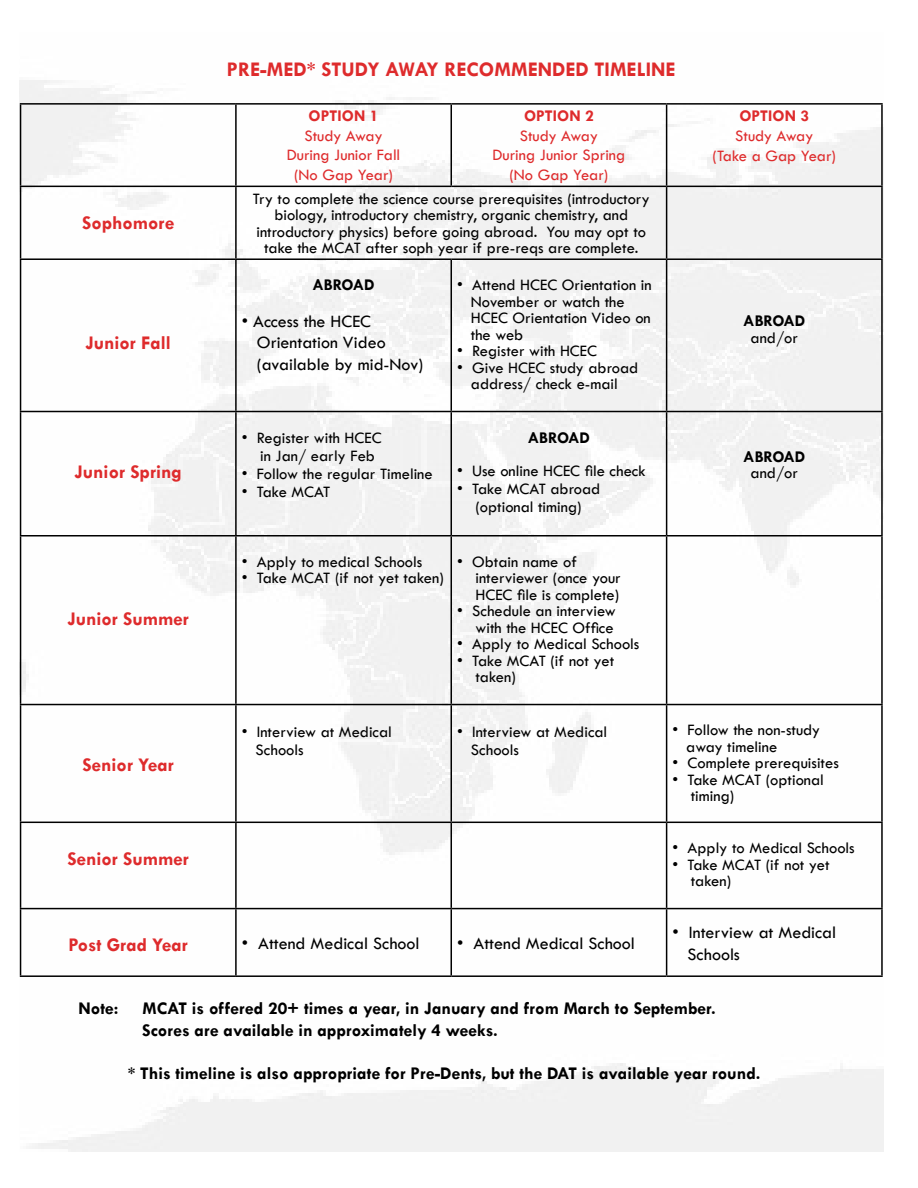
<style>
.page{position:relative;width:918px;height:1188px;background:#fff}
.page>*{position:absolute;margin:0;border:0;box-sizing:border-box;transform-origin:0 0}
.t1{font:700 21px "Tw Cen";color:#de2b2c}
.t2{font:700 19.5px "Tw Cen";color:#de2b2c}
.t3{font:700 18px/21.6px "Tw Cen";color:#000}
.t4{font:18px/21.6px "Tw Cen";color:#000}
.t5{font:16.5px/16.5px "Tw Cen";color:#000}
.t6{font:16.5px/19.5px "Tw Cen";color:#de2b2c;text-align:center}
.t7{font:700 16.5px "Tw Cen";color:#000}
.t8{font:700 16.5px "Tw Cen";color:#de2b2c}
</style>
<div class="page">
<img style="left:20px;top:80px;width:863px;height:1072px">
<hr style="left:20px;top:103px;width:216px;height:2px;background:#000">
<hr style="left:20px;top:105px;width:1px;height:81px;background:#000">
<hr style="left:236px;top:103px;width:215px;height:2px;background:#000">
<hr style="left:235px;top:105px;width:2px;height:81px;background:#000">
<hr style="left:451px;top:103px;width:216px;height:2px;background:#000">
<hr style="left:451px;top:105px;width:1px;height:81px;background:#000">
<hr style="left:667px;top:103px;width:216px;height:2px;background:#000">
<hr style="left:666px;top:105px;width:1px;height:81px;background:#000">
<hr style="left:881px;top:105px;width:2px;height:81px;background:#000">
<hr style="left:20px;top:186px;width:216px;height:1px;background:#000">
<hr style="left:20px;top:187px;width:1px;height:71px;background:#000">
<hr style="left:236px;top:186px;width:215px;height:1px;background:#000">
<hr style="left:235px;top:187px;width:2px;height:71px;background:#000">
<hr style="left:451px;top:186px;width:216px;height:1px;background:#000">
<hr style="left:667px;top:186px;width:216px;height:1px;background:#000">
<hr style="left:666px;top:187px;width:1px;height:71px;background:#000">
<hr style="left:881px;top:187px;width:2px;height:71px;background:#000">
<hr style="left:20px;top:258px;width:216px;height:2px;background:#000">
<hr style="left:20px;top:260px;width:1px;height:151px;background:#000">
<hr style="left:236px;top:258px;width:215px;height:2px;background:#000">
<hr style="left:235px;top:260px;width:2px;height:151px;background:#000">
<hr style="left:451px;top:258px;width:216px;height:2px;background:#000">
<hr style="left:451px;top:260px;width:1px;height:151px;background:#000">
<hr style="left:667px;top:258px;width:216px;height:2px;background:#000">
<hr style="left:666px;top:260px;width:1px;height:151px;background:#000">
<hr style="left:881px;top:260px;width:2px;height:151px;background:#000">
<hr style="left:20px;top:411px;width:216px;height:1px;background:#000">
<hr style="left:20px;top:412px;width:1px;height:123px;background:#000">
<hr style="left:236px;top:411px;width:215px;height:1px;background:#000">
<hr style="left:235px;top:412px;width:2px;height:123px;background:#000">
<hr style="left:451px;top:411px;width:216px;height:1px;background:#000">
<hr style="left:451px;top:412px;width:1px;height:123px;background:#000">
<hr style="left:667px;top:411px;width:216px;height:1px;background:#000">
<hr style="left:666px;top:412px;width:1px;height:123px;background:#000">
<hr style="left:881px;top:412px;width:2px;height:123px;background:#000">
<hr style="left:20px;top:535px;width:216px;height:2px;background:#000">
<hr style="left:20px;top:536px;width:1px;height:168px;background:#000">
<hr style="left:236px;top:535px;width:215px;height:2px;background:#000">
<hr style="left:235px;top:536px;width:2px;height:168px;background:#000">
<hr style="left:451px;top:535px;width:216px;height:2px;background:#000">
<hr style="left:451px;top:536px;width:1px;height:168px;background:#000">
<hr style="left:667px;top:535px;width:216px;height:2px;background:#000">
<hr style="left:666px;top:536px;width:1px;height:168px;background:#000">
<hr style="left:881px;top:536px;width:2px;height:168px;background:#000">
<hr style="left:20px;top:704px;width:216px;height:1px;background:#000">
<hr style="left:20px;top:705px;width:1px;height:117px;background:#000">
<hr style="left:236px;top:704px;width:215px;height:1px;background:#000">
<hr style="left:235px;top:705px;width:2px;height:117px;background:#000">
<hr style="left:451px;top:704px;width:216px;height:1px;background:#000">
<hr style="left:451px;top:705px;width:1px;height:117px;background:#000">
<hr style="left:667px;top:704px;width:216px;height:1px;background:#000">
<hr style="left:666px;top:705px;width:1px;height:117px;background:#000">
<hr style="left:881px;top:705px;width:2px;height:117px;background:#000">
<hr style="left:20px;top:822px;width:216px;height:1px;background:#000">
<hr style="left:20px;top:823px;width:1px;height:85px;background:#000">
<hr style="left:236px;top:822px;width:215px;height:1px;background:#000">
<hr style="left:235px;top:823px;width:2px;height:85px;background:#000">
<hr style="left:451px;top:822px;width:216px;height:1px;background:#000">
<hr style="left:451px;top:823px;width:1px;height:85px;background:#000">
<hr style="left:667px;top:822px;width:216px;height:1px;background:#000">
<hr style="left:666px;top:823px;width:1px;height:85px;background:#000">
<hr style="left:881px;top:823px;width:2px;height:85px;background:#000">
<hr style="left:20px;top:908px;width:216px;height:1px;background:#000">
<hr style="left:20px;top:909px;width:1px;height:66px;background:#000">
<hr style="left:236px;top:908px;width:215px;height:1px;background:#000">
<hr style="left:235px;top:909px;width:2px;height:66px;background:#000">
<hr style="left:451px;top:908px;width:216px;height:1px;background:#000">
<hr style="left:451px;top:909px;width:1px;height:66px;background:#000">
<hr style="left:667px;top:908px;width:216px;height:1px;background:#000">
<hr style="left:666px;top:909px;width:1px;height:66px;background:#000">
<hr style="left:881px;top:909px;width:2px;height:66px;background:#000">
<hr style="left:20px;top:975px;width:216px;height:2px;background:#000">
<hr style="left:236px;top:975px;width:215px;height:2px;background:#000">
<hr style="left:451px;top:975px;width:216px;height:2px;background:#000">
<hr style="left:667px;top:975px;width:216px;height:2px;background:#000">
<p class="t2" style="left:82px;top:211px;width:94px">Sophomore</p>
<p class="t2" style="left:85px;top:331px;width:87px">Junior Fall</p>
<p class="t2" style="left:75px;top:460px;width:109px">Junior Spring</p>
<p class="t2" style="left:67px;top:608px;width:123px">Junior Summer</p>
<p class="t2" style="left:83px;top:753px;width:93px">Senior Year</p>
<p class="t2" style="left:67px;top:847px;width:123px">Senior Summer</p>
<p class="t1" style="left:227px;top:56px;width:450px">PRE-MED* STUDY AWAY RECOMMENDED TIMELINE</p>
<p class="t8" style="left:309px;top:106px;width:71px">OPTION 1</p>
<p class="t6" style="left:287px;top:126px;width:115px">Study Away<br>During Junior Fall (No Gap Year)</p>
<p class="t8" style="left:524px;top:106px;width:71px">OPTION 2</p>
<p class="t6" style="left:493px;top:126px;width:134px">Study Away<br>During Junior Spring (No Gap Year)</p>
<p class="t5" style="left:253px;top:190px;width:398px;text-align:center">Try to complete the science course prerequisites (introductory biology, introductory chemistry, organic chemistry, and introductory physics) before going abroad. You may opt to take the MCAT after soph year if pre-reqs are complete.</p>
<p class="t7" style="left:313px;top:275px;width:63px">ABROAD</p>
<p class="t4" style="left:257px;top:310px;width:168px;text-indent:-15px">• Access the HCEC<br>Orientation Video (available by mid-Nov)</p>
<p class="t5" style="left:260px;top:428px;width:123px;line-height:18px;text-indent:-18px">• Register with HCEC in Jan/ early Feb</p>
<p class="t5" style="left:242px;top:465px;width:192px">• Follow the regular Timeline</p>
<p class="t5" style="left:242px;top:483px;width:90px">• Take MCAT</p>
<p class="t5" style="left:471px;top:276px;width:182px;text-indent:-14px">• Attend HCEC Orientation in<br>November or watch the<br>HCEC Orientation Video on the web</p>
<p class="t5" style="left:457px;top:342px;width:141px">• Register with HCEC</p>
<p class="t5" style="left:457px;top:359px;width:183px;text-align:center">• Give HCEC study abroad address/ check e-mail</p>
<p class="t7" style="left:528px;top:428px;width:63px">ABROAD</p>
<p class="t5" style="left:457px;top:462px;width:190px">• Use online HCEC file check</p>
<p class="t5" style="left:457px;top:479px;width:145px;line-height:18px;text-align:center">• Take MCAT abroad (optional timing)</p>
<p class="t5" style="left:242px;top:553px;width:182px">• Apply to medical Schools</p>
<p class="t5" style="left:242px;top:570px;width:203px">• Take MCAT (if not yet taken)</p>
<p class="t5" style="left:475px;top:553px;width:147px;text-indent:-18px">• Obtain name of interviewer (once your<br>HCEC file is complete)</p>
<p class="t5" style="left:457px;top:603px;width:160px;text-align:right">• Schedule an interview with the HCEC Office</p>
<p class="t5" style="left:457px;top:636px;width:184px">• Apply to Medical Schools</p>
<p class="t5" style="left:475px;top:652px;width:140px;text-indent:-18px">• Take MCAT (if not yet taken)</p>
<p class="t8" style="left:739px;top:106px;width:71px">OPTION 3</p>
<p class="t6" style="left:713px;top:126px;width:125px">Study Away<br>(Take a Gap Year)</p>
<p class="t7" style="left:743px;top:311px;width:63px">ABROAD</p>
<p class="t5" style="left:751px;top:329px;width:49px">and/or</p>
<p class="t7" style="left:743px;top:447px;width:63px">ABROAD</p>
<p class="t5" style="left:751px;top:465px;width:49px">and/or</p>
<p class="t5" style="left:256px;top:723px;width:138px;line-height:18px;text-indent:-14px">• Interview at Medical<br>Schools</p>
<p class="t5" style="left:471px;top:723px;width:138px;line-height:18px;text-indent:-14px">• Interview at Medical<br>Schools</p>
<p class="t5" style="left:686px;top:722px;width:135px;text-indent:-14px">• Follow the non-study away timeline</p>
<p class="t5" style="left:673px;top:755px;width:168px">• Complete prerequisites</p>
<p class="t5" style="left:691px;top:771px;width:135px;text-indent:-18px">• Take MCAT (optional timing)</p>
<p class="t5" style="left:673px;top:840px;width:184px">• Apply to Medical Schools</p>
<p class="t5" style="left:691px;top:856px;width:140px;text-indent:-18px">• Take MCAT (if not yet taken)</p>
<p class="t2" style="left:69px;top:934px;width:121px">Post Grad Year</p>
<p class="t4" style="left:242px;top:932px;width:179px">• Attend Medical School</p>
<p class="t4" style="left:457px;top:932px;width:179px">• Attend Medical School</p>
<p class="t4" style="left:688px;top:922px;width:150px;text-indent:-15px">• Interview at Medical<br>Schools</p>
<p class="t3" style="left:79px;top:997px;width:41px">Note:</p>
<p class="t3" style="left:142px;top:997px;width:575px">MCAT is offered 20+ times a year, in January and from March to September.<br>Scores are available in approximately 4 weeks.</p>
<p class="t3" style="left:128px;top:1062px;width:634px">* This timeline is also appropriate for Pre-Dents, but the DAT is available year round.</p>
</div>
